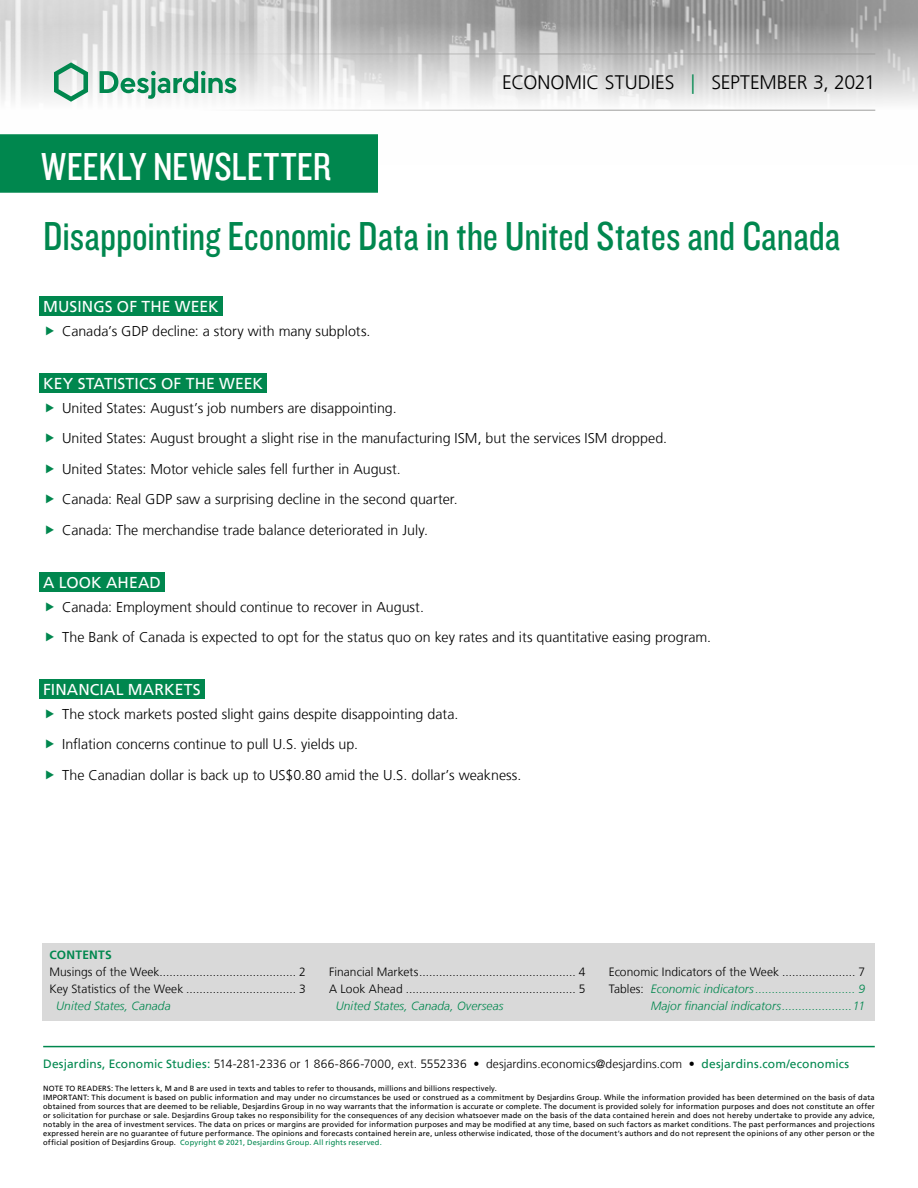
<style>
.page{position:relative;width:918px;height:1188px;background:#fff}
.page>*{position:absolute;margin:0;border:0;box-sizing:border-box;transform-origin:0 0}
.t1{font:42px "Knockout 29 Junior Ltweight";color:#00874e}
.t2{font:40.5px "Knockout 29 Junior Ltweight";letter-spacing:.005em;color:#fff}
.t3{font:300 19.5px "Frutiger LT";color:#000}
.t4{font:15.75px "Frutiger LT";letter-spacing:.005em;color:#fff}
.t5{font:300 14.25px/30.6px "Frutiger LT";color:#000}
.t6{font:300 12px "Frutiger LT";letter-spacing:.005em;color:#000}
.t7{font:italic 300 12px/17.1px "Frutiger LT";letter-spacing:.005em;color:#00874e;text-align:right}
.t8{font:700 12px "Frutiger LT";letter-spacing:.02em;color:#00874e}
.t9{font:7.5px/9px "Frutiger LT";letter-spacing:.02em;color:#000}
.s1{color:#00874e}
.s2{font-style:normal;color:#000}
.s3{font-weight:400;color:#00874e}
</style>
<div class="page">
<img style="left:0;top:0;width:918px;height:111px">
<hr style="left:43px;top:54px;width:832px;height:1px;background:#9d9d9c">
<hr style="left:43px;top:110px;width:832px;height:1px;background:#9d9d9c">
<svg style="left:54px;top:62px;width:34px;height:40px"></svg>
<svg style="left:100px;top:71px;width:136px;height:28px"></svg>
<div style="left:0;top:135px;width:377px;height:57px;background:#00874e"></div>
<div style="left:0;top:134px;width:378px;height:59px;border:2px solid #00874e"></div>
<div style="left:43px;top:943px;width:832px;height:77px;background:#d9d9d9"></div>
<hr style="left:43px;top:1046px;width:832px;height:1px;background:#00874e">
<div style="left:39px;top:296px;width:184px;height:20px;background:#00874e"></div>
<div style="left:39px;top:373px;width:228px;height:20px;background:#00874e"></div>
<div style="left:39px;top:572px;width:126px;height:20px;background:#00874e"></div>
<div style="left:39px;top:679px;width:166px;height:20px;background:#00874e"></div>
<h2 class="t2" style="left:41px;top:140px;width:291px">WEEKLY NEWSLETTER</h2>
<h3 class="t3" style="left:502px;top:72px;width:375px">ECONOMIC STUDIES <span class="s1">|</span> SEPTEMBER 3, 2021</h3>
<h1 class="t1" style="left:43px;top:209px;width:799px">Disappointing Economic Data in the United States and Canada</h1>
<p class="t4" style="left:43px;top:297px;width:177px">MUSINGS OF THE WEEK</p>
<p class="t5" style="left:62px;top:316px;width:310px">Canada’s GDP decline: a story with many subplots.</p>
<p class="t4" style="left:43px;top:374px;width:221px">KEY STATISTICS OF THE WEEK</p>
<p class="t5" style="left:62px;top:393px;width:336px">United States: August’s job numbers are disappointing.</p>
<p class="t5" style="left:62px;top:423px;width:607px">United States: August brought a slight rise in the manufacturing ISM, but the services ISM dropped.</p>
<p class="t5" style="left:62px;top:454px;width:340px">United States: Motor vehicle sales fell further in August.</p>
<p class="t5" style="left:62px;top:484px;width:397px">Canada: Real GDP saw a surprising decline in the second quarter.</p>
<p class="t5" style="left:62px;top:515px;width:367px">Canada: The merchandise trade balance deteriorated in July.</p>
<p class="t4" style="left:43px;top:573px;width:119px">A LOOK AHEAD</p>
<p class="t5" style="left:62px;top:592px;width:363px">Canada: Employment should continue to recover in August.</p>
<p class="t5" style="left:62px;top:622px;width:651px">The Bank of Canada is expected to opt for the status quo on key rates and its quantitative easing program.</p>
<p class="t4" style="left:43px;top:680px;width:159px">FINANCIAL MARKETS</p>
<p class="t5" style="left:62px;top:699px;width:461px">The stock markets posted slight gains despite disappointing data.<br>Inflation concerns continue to pull U.S. yields up.<br>The Canadian dollar is back up to US$0.80 amid the U.S. dollar’s weakness.</p>
<p class="t8" style="left:49px;top:948px;width:64px">CONTENTS</p>
<p class="t6" style="left:49px;top:965px;width:258px">Musings of the Week......................................... 2</p>
<p class="t6" style="left:49px;top:982px;width:258px">Key Statistics of the Week ................................. 3</p>
<p class="t7" style="left:56px;top:998px;width:116px">United States, Canada</p>
<p class="t6" style="left:329px;top:965px;width:258px">Financial Markets............................................... 4</p>
<p class="t6" style="left:329px;top:982px;width:258px">A Look Ahead ................................................... 5</p>
<p class="t7" style="left:336px;top:998px;width:169px">United States, Canada, Overseas</p>
<p class="t7" style="left:609px;top:964px;width:258px"><span class="s2">Economic Indicators of the Week ...................... 7<br>Tables:</span> Economic indicators .............................. 9<br>Major financial indicators.....................11</p>
<p class="t6" style="left:43px;top:1057px;width:808px"><span class="s3">Desjardins, Economic Studies:</span> 514-281-2336 or 1 866-866-7000, ext. 5552336 • desjardins.economics@desjardins.com • <span class="s3">desjardins.com/economics</span></p>
<p class="t9" style="left:43px;top:1084px;width:833px">NOTE TO READERS: The letters k, M and B are used in texts and tables to refer to thousands, millions and billions respectively.<br>IMPORTANT: This document is based on public information and may under no circumstances be used or construed as a commitment by Desjardins Group. While the information provided has been determined on the basis of data obtained from sources that are deemed to be reliable, Desjardins Group in no way warrants that the information is accurate or complete. The document is provided solely for information purposes and does not constitute an offer or solicitation for purchase or sale. Desjardins Group takes no responsibility for the consequences of any decision whatsoever made on the basis of the data contained herein and does not hereby undertake to provide any advice,</p>
<p class="t9" style="left:43px;top:1120px;width:833px">notably in the area of investment services. The data on prices or margins are provided for information purposes and may be modified at any time, based on such factors as market conditions. The past performances and projections</p>
<p class="t9" style="left:43px;top:1129px;width:833px">expressed herein are no guarantee of future performance. The opinions and forecasts contained herein are, unless otherwise indicated, those of the document’s authors and do not represent the opinions of any other person or the official position of Desjardins Group. <span class="s1">Copyright © 2021, Desjardins Group. All rights reserved.</span></p>
</div>
